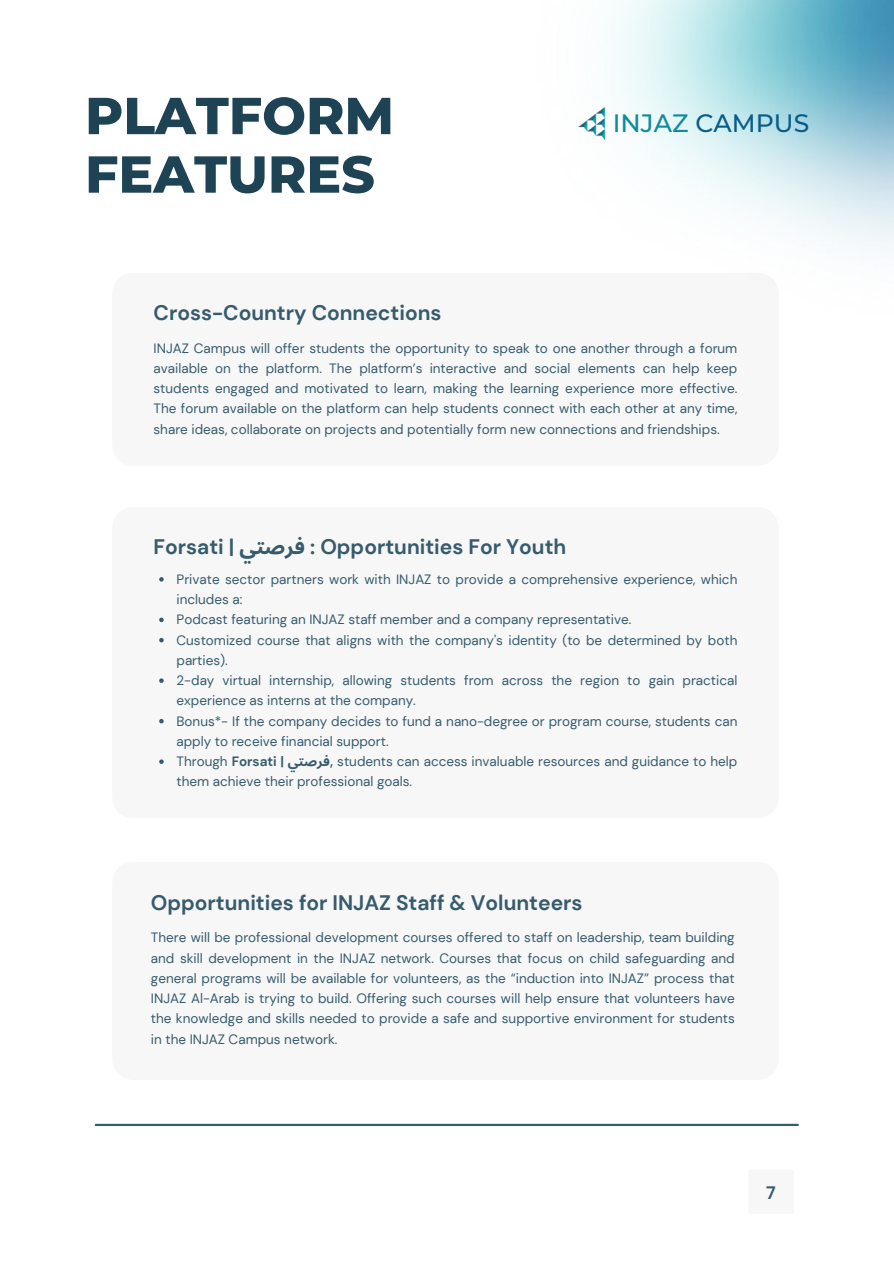
<style>
.page{position:relative;width:894px;height:1264px;background:#fff}
.page>*{position:absolute;margin:0;border:0;box-sizing:border-box;transform-origin:0 0}
.t1{font:800 51.9px/58.5px "Montserrat";color:#1d4355}
.t2{font:500 25.05px "Montserrat";color:#075c89}
.t3{font:700 21px "DM Sans";color:#365b6d}
.t4{font:700 18px "DM Sans";color:#365b6d}
.t5{font:13.5px/20.2px "DM Sans";color:#365b6d;text-align:justify}
.s1{color:#0f8b9c}
.s2{font-family:"Noto Sans Arabic"}
.s3{font-weight:700}
.s4{font-family:"Noto Sans Arabic";font-weight:700}
</style>
<div class="page">
<div style="left:748px;top:1169px;width:45px;height:45px;background:#f7f7f7;border-radius:2px"></div>
<hr style="left:96px;top:1123px;width:701px;height:2px;background:#365b6d">
<div style="left:112px;top:273px;width:666px;height:193px;background:#f7f7f7;border-radius:21px"></div>
<div style="left:112px;top:507px;width:666px;height:311px;background:#f7f7f7;border-radius:21px"></div>
<svg style="left:159px;top:577px;width:5px;height:4px"></svg>
<svg style="left:159px;top:617px;width:5px;height:5px"></svg>
<svg style="left:159px;top:638px;width:5px;height:4px"></svg>
<svg style="left:159px;top:678px;width:5px;height:5px"></svg>
<svg style="left:159px;top:719px;width:5px;height:4px"></svg>
<svg style="left:159px;top:759px;width:5px;height:5px"></svg>
<img style="left:578px;top:0;width:315px;height:253px">
<div style="left:112px;top:862px;width:666px;height:217px;background:#f7f7f7;border-radius:21px"></div>
<h1 class="t1" style="left:85px;top:86px;width:310px">PLATFORM<br>FEATURES</h1>
<h3 class="t3" style="left:153px;top:300px;width:289px">Cross-Country Connections</h3>
<h2 class="t2" style="left:612px;top:108px;width:198px"><span class="s1">INJAZ</span> CAMPUS</h2>
<p class="t5" style="left:153px;top:338px;width:585px">INJAZ Campus will offer students the opportunity to speak to one another through a forum available on the platform. The platform’s interactive and social elements can help keep students engaged and motivated to learn, making the learning experience more effective.<br>The forum available on the platform can help students connect with each other at any time, share ideas, collaborate on projects and potentially form new connections and friendships.</p>
<h3 class="t3" style="left:153px;top:533px;width:414px">Forsati | <span class="s2">ي صت فر</span> : Opportunities For Youth</h3>
<p class="t5" style="left:176px;top:569px;width:562px;text-align:left">Private sector partners work with INJAZ to provide a comprehensive experience, which includes a:<br>Podcast featuring an INJAZ staff member and a company representative.<br>Customized course that aligns with the company's identity (to be determined by both parties).<br>2-day virtual internship, allowing students from across the region to gain practical experience as interns at the company.<br>Bonus*- If the company decides to fund a nano-degree or program course, students can apply to receive financial support.<br>Through <span class="s3">Forsati |</span> <span class="s4">ي صت فر</span> <span class="s3">,</span> students can access invaluable resources and guidance to help them achieve their professional goals.</p>
<h3 class="t3" style="left:151px;top:888px;width:433px">Opportunities for INJAZ Staff &amp; Volunteers</h3>
<p class="t5" style="left:151px;top:927px;width:585px">There will be professional development courses offered to staff on leadership, team building and skill development in the INJAZ network. Courses that focus on child safeguarding and general programs will be available for volunteers, as the “induction into INJAZ” process that INJAZ Al-Arab is trying to build. Offering such courses will help ensure that volunteers have the knowledge and skills needed to provide a safe and supportive environment for students in the INJAZ Campus network.</p>
<h3 class="t4" style="left:766px;top:1180px;width:11px">7</h3>
</div>
